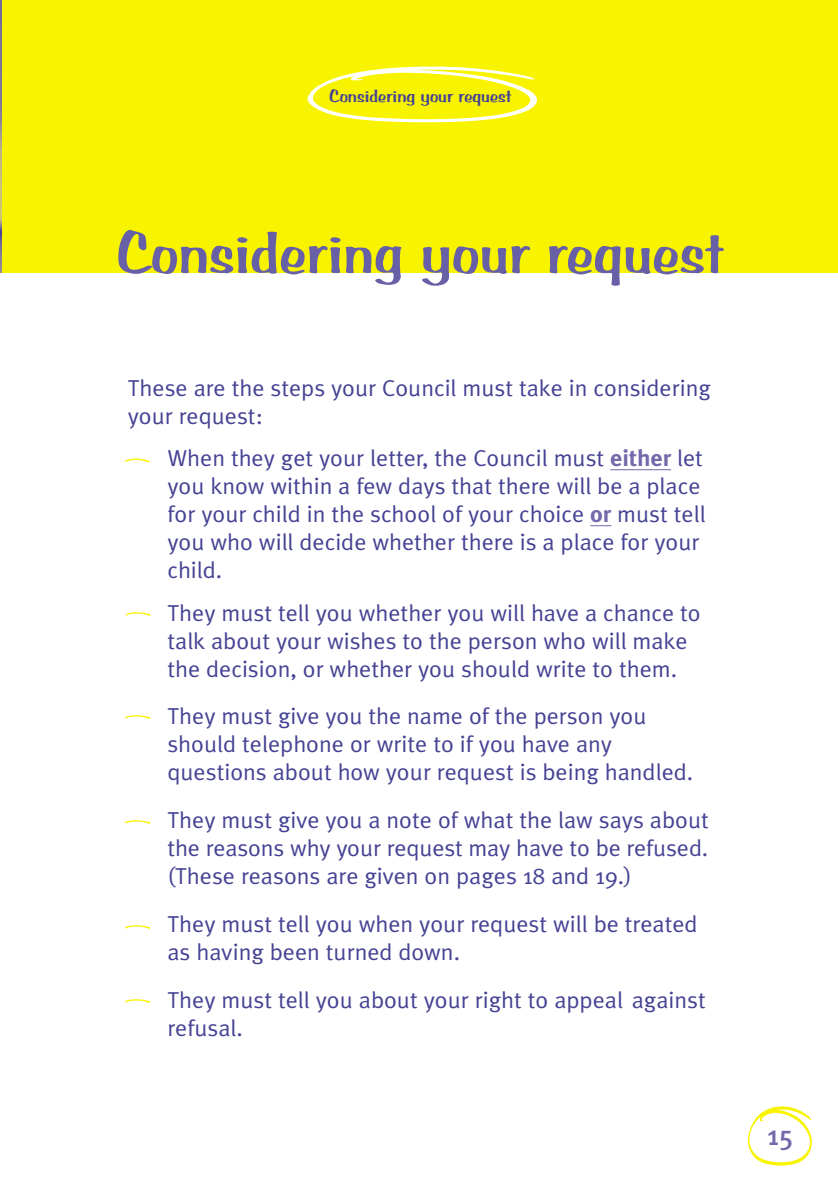
<style>
.page{position:relative;width:838px;height:1190px;background:#fff}
.page>*{position:absolute;margin:0;border:0;box-sizing:border-box;transform-origin:0 0}
.t1{font:60px "Arab Bru D";color:#6860a6}
.t2{font:500 28px "Meta Plus";color:#726aaa}
.t3{font:23px/28px "Meta Plus Normal";color:#464394;scale:1.04 1}
.t4{font:18px "Arab Bru D";color:#464394}
.s1{font-family:"Meta Plus";font-weight:700;color:#726aaa}
</style>
<div class="page">
<hr style="left:610px;top:469px;width:61px;height:1px;background:#726aaa">
<svg style="left:590px;top:525px;width:21px;height:1px"></svg>
<div style="left:1px;top:0;width:837px;height:272px;background:#f8f400"></div>
<img style="left:307px;top:66px;width:230px;height:59px">
<img style="left:747px;top:1106px;width:65px;height:60px">
<img style="left:0;top:0;width:1px;height:272px">
<img style="left:126px;top:612px;width:25px;height:4px">
<img style="left:125px;top:715px;width:26px;height:4px">
<img style="left:125px;top:820px;width:26px;height:4px">
<img style="left:125px;top:925px;width:26px;height:4px">
<img style="left:125px;top:999px;width:26px;height:4px">
<img style="left:125px;top:458px;width:25px;height:5px">
<p class="t4" style="left:330px;top:89px;width:184px">Considering your request</p>
<h1 class="t1" style="left:117px;top:230px;width:608px">Considering your request</h1>
<p class="t3" style="left:128px;top:377px;width:562px">These are the steps your Council must take in considering your request:</p>
<p class="t3" style="left:167px;top:447px;width:519px">When they get your letter, the Council must <span class="s1">either</span> let you know within a few days that there will be a place for your child in the school of your choice <span class="s1">or</span> must tell you who will decide whether there is a place for your child.</p>
<p class="t3" style="left:167px;top:601px;width:514px">They must tell you whether you will have a chance to talk about your wishes to the person who will make the decision, or whether you should write to them.</p>
<p class="t3" style="left:167px;top:705px;width:507px">They must give you the name of the person you should telephone or write to if you have any questions about how your request is being handled.</p>
<p class="t3" style="left:167px;top:809px;width:522px;text-align:justify">They must give you a note of what the law says about the reasons why your request may have to be refused. (These reasons are given on pages 18 and 19.)</p>
<p class="t3" style="left:167px;top:913px;width:511px">They must tell you when your request will be treated as having been turned down.</p>
<p class="t3" style="left:167px;top:988px;width:519px">They must tell you about your right to appeal against refusal.</p>
<p class="t2" style="left:768px;top:1126px;width:27px">15</p>
</div>
